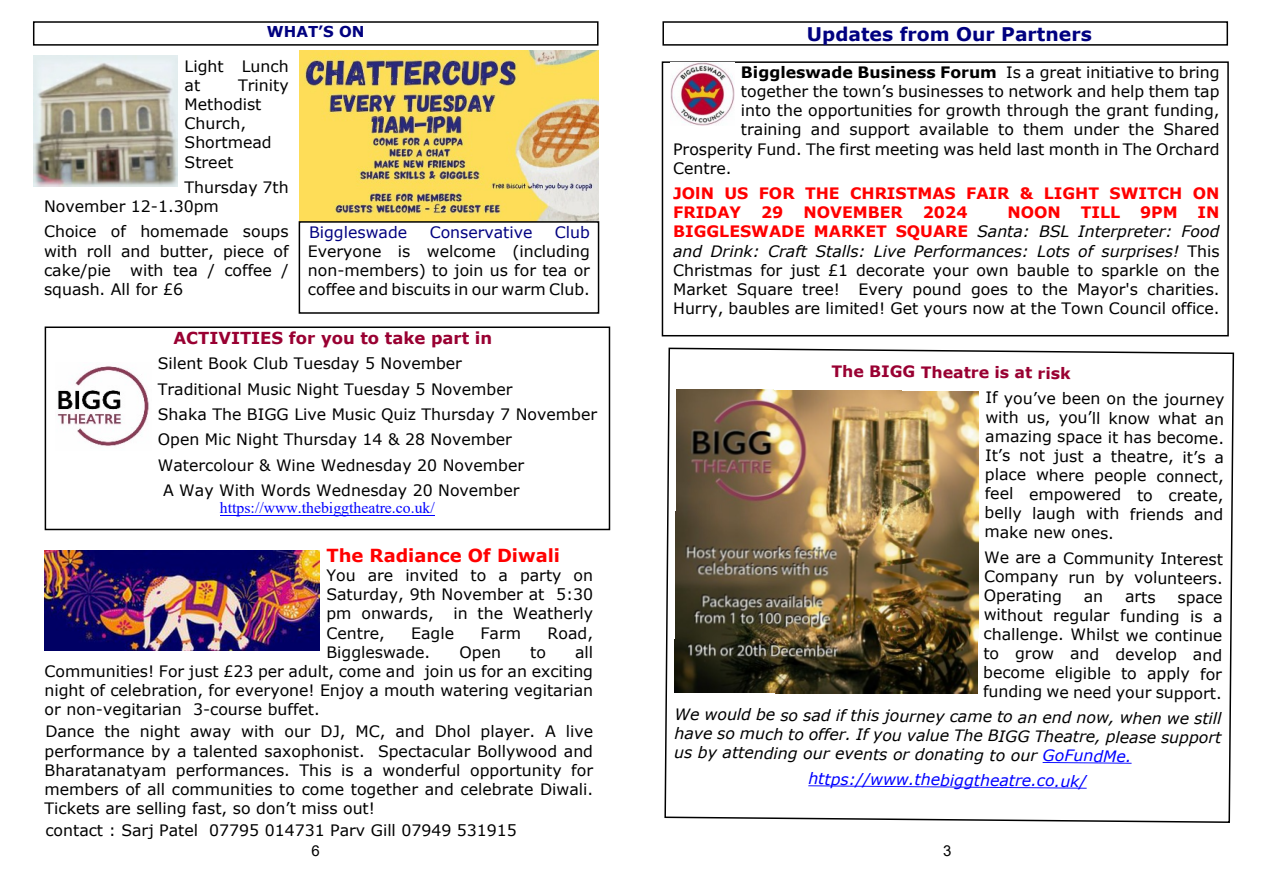
<style>
.page{position:relative;width:1263px;height:893px;background:#fff}
.page>*{position:absolute;margin:0;border:0;box-sizing:border-box;transform-origin:0 0}
.t1{font:700 18.75px "Verdana";color:#000080}
.t2{font:700 18px "Verdana";color:#f00}
.t3{font:700 16.5px "Verdana";color:#990032}
.t4{font:15.75px/19.2px "Verdana";color:#000;text-align:justify}
.t5{font:italic 15.75px/19.5px "Verdana";color:#000;text-align:justify}
.t6{font:700 15.75px/19.2px "Verdana";color:#f00}
.t7{font:15.75px "Times New Roman";color:#00f}
.t8{font:italic 15.75px "Verdana";color:#00f}
.t9{font:15.75px "Verdana";color:#000080}
.t10{font:700 15.75px "Verdana";color:#990032}
.t11{font:700 15px "Verdana";color:#000080}
.t12{font:15px "Arial";color:#000}
.s1{font-weight:700}
.s2{font-weight:700;color:#f00}
.s3{font-style:italic}
.s4{color:#00f}
</style>
<div class="page">
<div style="left:33px;top:21px;width:565px;height:25px;border:2px solid #000"></div>
<div style="left:45px;top:326px;width:565px;height:204px;border:2px solid #000"></div>
<hr style="left:220px;top:515px;width:215px;height:1px;background:#00f">
<img style="left:57px;top:366px;width:92px;height:80px">
<img style="left:33px;top:56px;width:145px;height:130px">
<img style="left:299px;top:50px;width:299px;height:171px">
<div style="left:299px;top:221px;width:300px;height:93px;border:2px solid #000"></div>
<img style="left:45px;top:550px;width:275px;height:100px">
<div style="left:662px;top:61px;width:567px;height:275px;border:2px solid #000"></div>
<img style="left:671px;top:62px;width:63px;height:63px">
<svg style="left:664px;top:347px;width:571px;height:476px"></svg>
<svg style="left:1042px;top:762px;width:89px;height:2px"></svg>
<svg style="left:808px;top:785px;width:279px;height:4px"></svg>
<img style="left:675px;top:390px;width:304px;height:304px">
<div style="left:662px;top:21px;width:566px;height:25px;border:2px solid #000"></div>
<svg style="left:1084px;top:593px;width:18px;height:9px"></svg>
<p class="t11" style="left:267px;top:26px;width:99px">WHAT’S ON</p>
<p class="t4" style="left:185px;top:58px;width:106px">Light Lunch at</p>
<p class="t4" style="left:185px;top:77px;width:106px;text-align:left;text-indent:54px">Trinity<br>Methodist<br>Church,<br>Shortmead<br>Street</p>
<p class="t4" style="left:44px;top:179px;width:246px;text-indent:141px">Thursday 7th<br>November 12-1.30pm</p>
<p class="t4" style="left:44px;top:223px;width:246px">Choice of homemade soups with roll and butter, piece of cake/pie with tea / coffee / squash. All for £6</p>
<p class="t9" style="left:309px;top:226px;width:100px">Biggleswade</p>
<p class="t9" style="left:430px;top:226px;width:104px">Conservative</p>
<p class="t9" style="left:555px;top:226px;width:37px">Club</p>
<p class="t4" style="left:308px;top:243px;width:284px">Everyone is welcome (including non-members) to join us for tea or coffee and biscuits in our warm Club.</p>
<p class="t3" style="left:173px;top:331px;width:320px">ACTIVITIES for you to take part in</p>
<p class="t4" style="left:158px;top:355px;width:306px">Silent Book Club Tuesday 5 November</p>
<p class="t4" style="left:158px;top:381px;width:356px">Traditional Music Night Tuesday 5 November</p>
<p class="t4" style="left:158px;top:406px;width:441px">Shaka The BIGG Live Music Quiz Thursday 7 November</p>
<p class="t4" style="left:158px;top:431px;width:356px">Open Mic Night Thursday 14 &amp; 28 November</p>
<p class="t4" style="left:158px;top:457px;width:368px">Watercolour &amp; Wine Wednesday 20 November</p>
<p class="t4" style="left:163px;top:482px;width:358px">A Way With Words Wednesday 20 November</p>
<p class="t7" style="left:220px;top:503px;width:216px">https://www.thebiggtheatre.co.uk/</p>
<p class="t2" style="left:326px;top:548px;width:235px">The Radiance Of Diwali</p>
<p class="t4" style="left:326px;top:567px;width:268px">You are invited to a party on Saturday, 9th November at 5:30 pm onwards, in the Weatherly Centre,</p>
<p class="t4" style="left:411px;top:625px;width:44px">Eagle</p>
<p class="t4" style="left:481px;top:625px;width:42px">Farm</p>
<p class="t4" style="left:548px;top:625px;width:47px">Road,</p>
<p class="t4" style="left:326px;top:644px;width:105px">Biggleswade.</p>
<p class="t4" style="left:459px;top:644px;width:43px">Open</p>
<p class="t4" style="left:530px;top:644px;width:17px">to</p>
<p class="t4" style="left:45px;top:644px;width:550px;text-indent:530px">all Communities! For just £23 per adult, come and join us for an exciting night of celebration, for everyone! Enjoy a mouth watering vegitarian or non-vegitarian 3-course buffet.</p>
<p class="t4" style="left:45px;top:723px;width:550px">Dance the night away with our DJ, MC, and Dhol player. A live performance by a talented saxophonist. Spectacular Bollywood and Bharatanatyam performances. This is a wonderful opportunity for members of all communities to come together and celebrate Diwali.<br>Tickets are selling fast, so don’t miss out!</p>
<p class="t4" style="left:45px;top:822px;width:473px">contact : Sarj Patel 07795 014731 Parv Gill 07949 531915</p>
<p class="t12" style="left:312px;top:845px;width:10px">6</p>
<p class="t1" style="left:807px;top:27px;width:286px">Updates from Our Partners</p>
<p class="t4" style="left:741px;top:64px;width:480px"><span class="s1">Biggleswade Business Forum</span> Is a great initiative to bring</p>
<p class="t4" style="left:741px;top:83px;width:480px">together the town’s businesses to network and help them tap</p>
<p class="t4" style="left:741px;top:102px;width:480px">into the opportunities for growth through the grant funding,</p>
<p class="t4" style="left:741px;top:121px;width:480px">training and support available to them under the Shared</p>
<p class="t4" style="left:673px;top:141px;width:548px">Prosperity Fund. The first meeting was held last month in The Orchard</p>
<p class="t4" style="left:673px;top:160px;width:60px">Centre.</p>
<p class="t6" style="left:673px;top:185px;width:548px">JOlN US FOR THE CHRISTMAS FAIR &amp; LIGHT SWITCH ON<br>FRIDAY</p>
<p class="t6" style="left:761px;top:204px;width:24px">29</p>
<p class="t6" style="left:803px;top:204px;width:101px">NOVEMBER</p>
<p class="t6" style="left:923px;top:204px;width:46px">2024</p>
<p class="t6" style="left:1007px;top:204px;width:55px">NOON</p>
<p class="t6" style="left:1081px;top:204px;width:41px">TILL</p>
<p class="t6" style="left:1140px;top:204px;width:39px">9PM</p>
<p class="t4" style="left:673px;top:204px;width:548px;text-indent:524px"><span class="s2">IN BIGGLESWADE MARKET SQUARE</span> <span class="s3">Santa: BSL Interpreter: Food and Drink: Craft Stalls: Live Performances: Lots of surprises!</span> This Christmas for just £1 decorate your own bauble to sparkle on the Market Square tree! Every pound goes to the Mayor's charities.<br>Hurry, baubles are limited! Get yours now at the Town Council office.</p>
<p class="t10" style="left:832px;top:364px;width:241px;rotate:1deg">The BIGG Theatre is at risk</p>
<p class="t4" style="left:986px;top:388px;width:241px;rotate:1deg">If you’ve been on the journey with us, you’ll know what an amazing space it has become.<br>It’s not just a theatre, it’s a place where people connect, feel empowered to create, belly laugh with friends and make new ones.</p>
<p class="t4" style="left:984px;top:547px;width:240px;line-height:19.6px;rotate:1deg">We are a Community Interest Company run by volunteers.<br>Operating</p>
<p class="t4" style="left:1125px;top:588px;width:32px;rotate:1deg">arts</p>
<p class="t4" style="left:984px;top:585px;width:241px;text-indent:194px;rotate:1deg">space without regular funding is a challenge. Whilst we continue to grow and develop and become eligible to apply for funding we need your support.</p>
<p class="t5" style="left:675px;top:703px;width:549px;rotate:1deg">We would be so sad if this journey came to an end now, when we still have so much to offer. If you value The BIGG Theatre, please support us by attending our events or donating to our <span class="s4">GoFundMe</span><sup>.</sup></p>
<p class="t8" style="left:808px;top:771px;width:280px;rotate:1deg">https://www.thebiggtheatre.co.uk/</p>
<p class="t12" style="left:943px;top:845px;width:10px">3</p>
</div>
